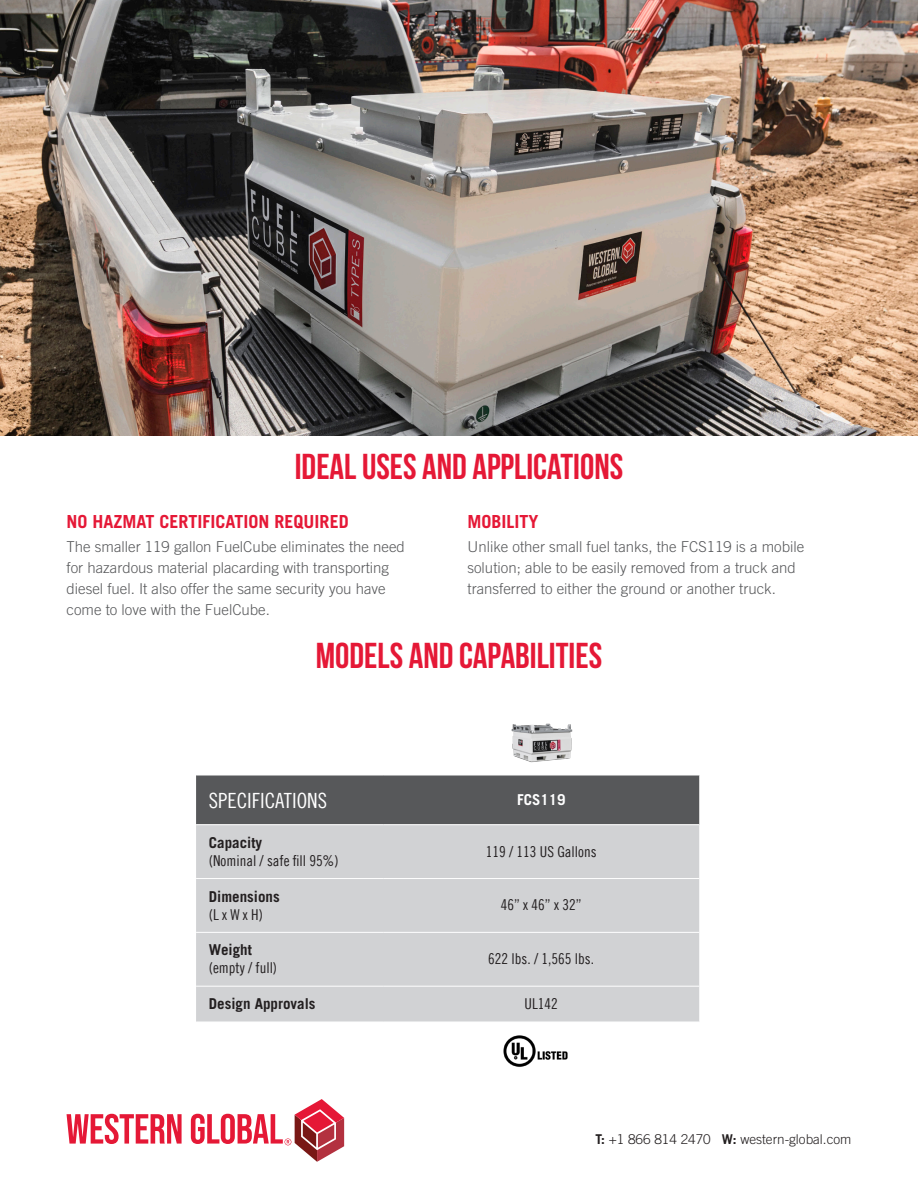
<style>
.page{position:relative;width:918px;height:1188px;background:#fff}
.page>*{position:absolute;margin:0;border:0;box-sizing:border-box;transform-origin:0 0}
.Body{font:700 36px "Bebas Neue";color:#e51836}
.t1{font:21px "Trade Gothic LT Com Cn 18";color:#fff}
.Body-2{font:700 18px "Trade Gothic LT Com";color:#e51836}
.Body-3{font:300 15px/21px "Trade Gothic LT Com";color:#57585a}
.t2{font:15px/18px "Trade Gothic LT Com Cn 18";color:#231f20}
.t3{font:700 15px/18px "Trade Gothic LT Com";color:#231f20}
.t4{font:700 15px "Trade Gothic LT Com";color:#fff}
.t5{font:300 13.5px "Trade Gothic LT Com";color:#231f20}
.s1{font-family:"Trade Gothic LT Com";font-weight:700}
.s2{font-family:"Trade Gothic LT Com Cn 18";font-weight:400}
.s3{font-weight:700}
</style>
<div class="page">
<svg style="left:67px;top:1114px;width:115px;height:30px"></svg>
<svg style="left:191px;top:1099px;width:154px;height:63px"></svg>
<div style="left:196px;top:776px;width:503px;height:48px;background:#57585a"></div>
<div style="left:196px;top:825px;width:503px;height:197px;background:#d1d2d4"></div>
<hr style="left:196px;top:878px;width:187px;height:1px;background:#fff">
<hr style="left:383px;top:878px;width:316px;height:1px;background:#fff">
<hr style="left:196px;top:932px;width:187px;height:1px;background:#fff">
<hr style="left:383px;top:932px;width:316px;height:1px;background:#fff">
<hr style="left:196px;top:986px;width:187px;height:1px;background:#fff">
<hr style="left:383px;top:986px;width:316px;height:1px;background:#fff">
<img style="left:511px;top:723px;width:62px;height:40px">
<img style="left:503px;top:1035px;width:65px;height:32px">
<img style="left:0;top:0;width:918px;height:435px">
<p class="Body" style="left:295px;top:446px;width:330px">IDEAL USES AND APPLICATIONS</p>
<p class="Body-2" style="left:67px;top:510px;width:284px">NO HAZMAT CERTIFICATION REQUIRED</p>
<p class="Body-3" style="left:67px;top:536px;width:340px">The smaller 119 gallon FuelCube eliminates the need for hazardous material placarding with transporting diesel fuel. It also offer the same security you have come to love with the FuelCube.</p>
<p class="Body-2" style="left:468px;top:510px;width:73px">MOBILITY</p>
<p class="Body-3" style="left:468px;top:536px;width:338px">Unlike other small fuel tanks, the FCS119 is a mobile solution; able to be easily removed from a truck and transferred to either the ground or another truck.</p>
<p class="Body" style="left:316px;top:636px;width:288px">MODELS AND CAPABILITIES</p>
<p class="t1" style="left:209px;top:788px;width:120px">SPECIFICATIONS</p>
<p class="t4" style="left:517px;top:790px;width:50px">FCS119</p>
<p class="t2" style="left:209px;top:833px;width:131px"><span class="s1">Capacity<br></span>(Nominal / safe fill 95%)</p>
<p class="t2" style="left:486px;top:842px;width:112px">119 / 113 US Gallons</p>
<p class="t3" style="left:209px;top:887px;width:72px">Dimensions <span class="s2">(L x W x H)</span></p>
<p class="t2" style="left:501px;top:896px;width:82px">46” x 46” x 32”</p>
<p class="t2" style="left:209px;top:941px;width:70px"><span class="s1">Weight </span>(empty / full)</p>
<p class="t2" style="left:488px;top:950px;width:107px">622 lbs. / 1,565 lbs.</p>
<p class="t3" style="left:209px;top:995px;width:108px">Design Approvals</p>
<p class="t2" style="left:525px;top:995px;width:35px">UL142</p>
<p class="t5" style="left:596px;top:1131px;width:257px"><span class="s3">T:</span> +1 866 814 2470 <span class="s3">W:</span> western-global.com</p>
</div>
